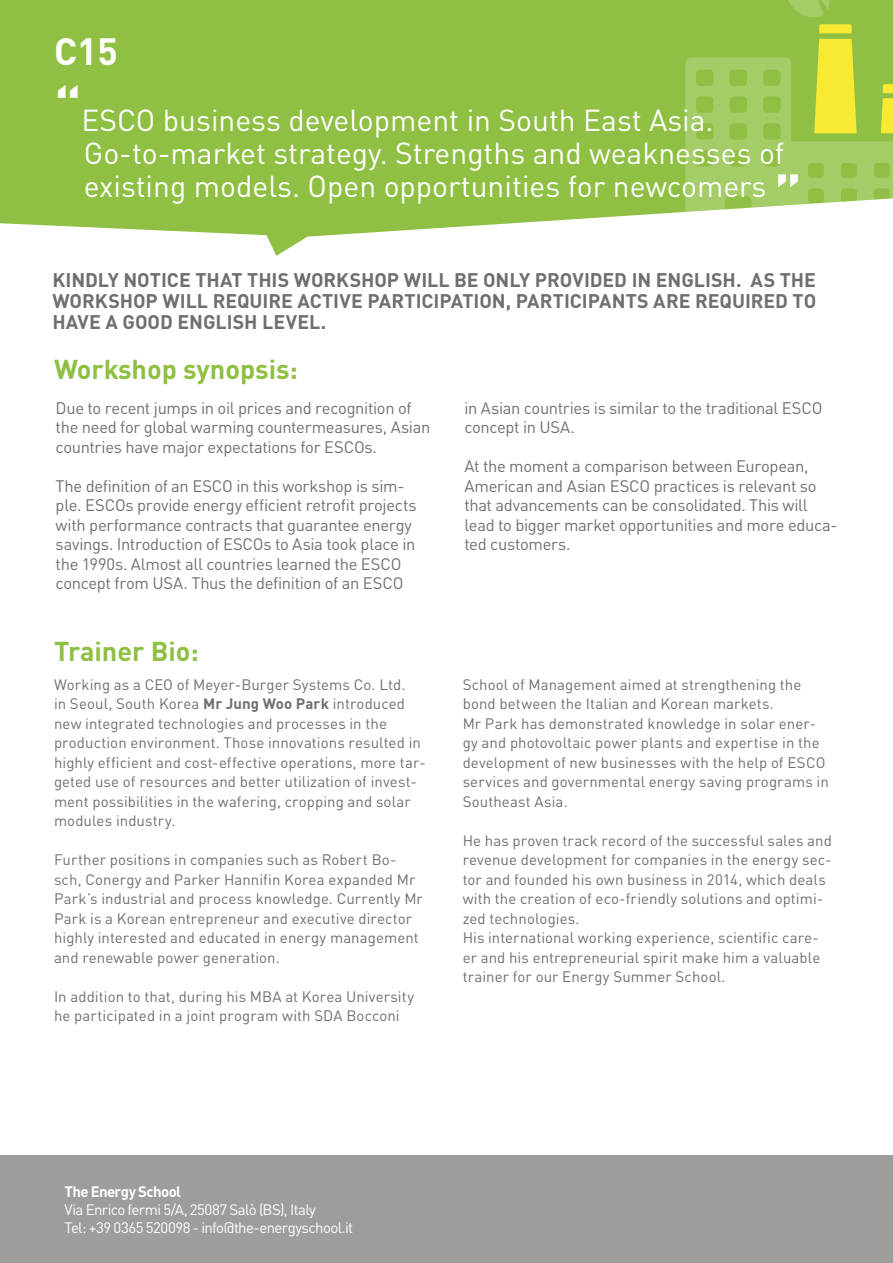
<style>
.page{position:relative;width:893px;height:1263px;background:#fff}
.page>*{position:absolute;margin:0;border:0;box-sizing:border-box;transform-origin:0 0}
.t1{font:700 37.5px "DINOT";color:#fff}
.t2{font:30px/33px "DINOT";color:#fff}
.t3{font:700 27px "DINOT";color:#8fc043}
.t4{font:700 19.5px/21px "DINOT";color:#706f6f;text-align:justify}
.t5{font:16.5px/19.5px "DINOT";letter-spacing:-.02em;color:#706f6f}
.t6{font:15px/19.5px "DINOT";letter-spacing:.005em;color:#706f6f}
.t7{font:15px/18px "DINOT";letter-spacing:-.04em;color:#fff}
.t8{font:700 15px "DINOT";letter-spacing:-.04em;color:#fff}
.s1{font-weight:700;font-size:57px}
.s2{font-weight:700}
</style>
<div class="page">
<div style="left:0;top:1155px;width:893px;height:108px;background:#9d9d9c"></div>
<svg style="left:0;top:0;width:893px;height:256px;background:#9dc85b"></svg>
<svg style="left:779px;top:0;width:73px;height:33px;background:#9fc748"></svg>
<svg style="left:685px;top:39px;width:208px;height:196px"></svg>
<h1 class="t1" style="left:54px;top:27px;width:65px">C15</h1>
<h2 class="t2" style="left:84px;top:104px;width:702px;text-indent:-30px"><span class="s1">“</span>ESCO business development in South East Asia.<br>Go-to-market strategy. Strengths and weaknesses of existing models. Open opportunities for newcomers</h2>
<h3 class="t4" style="left:52px;top:269px;width:765px">KINDLY NOTICE THAT THIS WORKSHOP WILL BE ONLY PROVIDED IN ENGLISH. AS THE WORKSHOP WILL REQUIRE ACTIVE PARTICIPATION, PARTICIPANTS ARE REQUIRED TO HAVE A GOOD ENGLISH LEVEL.</h3>
<h3 class="t3" style="left:54px;top:352px;width:245px">Workshop synopsis:</h3>
<p class="t5" style="left:56px;top:398px;width:376px">Due to recent jumps in oil prices and recognition of the need for global warming countermeasures, Asian countries have major expectations for ESCOs.</p>
<p class="t5" style="left:56px;top:476px;width:363px">The definition of an ESCO in this workshop is sim&shy;ple. ESCOs provide energy efficient retrofit projects with performance contracts that guarantee energy savings. Introduction of ESCOs to Asia took place in the 1990s. Almost all countries learned the ESCO concept from USA. Thus the definition of an ESCO</p>
<h3 class="t3" style="left:54px;top:634px;width:146px">Trainer Bio:</h3>
<p class="t6" style="left:54px;top:674px;width:373px">Working as a CEO of Meyer-Burger Systems Co. Ltd.<br>in Seoul, South Korea <span class="s2">Mr Jung Woo Park</span> introduced new integrated technologies and processes in the production environment. Those innovations resulted in highly efficient and cost-effective operations, more tar&shy;geted use of resources and better utilization of invest&shy;ment possibilities in the wafering, cropping and solar modules industry.</p>
<p class="t6" style="left:54px;top:850px;width:370px">Further positions in companies such as Robert Bo&shy;sch, Conergy and Parker Hannifin Korea expanded Mr Park’s industrial and process knowledge. Currently Mr Park is a Korean entrepreneur and executive director highly interested and educated in energy management and renewable power generation.</p>
<p class="t6" style="left:54px;top:986px;width:362px">In addition to that, during his MBA at Korea University he participated in a joint program with SDA Bocconi</p>
<p class="t5" style="left:464px;top:398px;width:360px">in Asian countries is similar to the traditional ESCO concept in USA.</p>
<p class="t5" style="left:464px;top:456px;width:375px">At the moment a comparison between European, American and Asian ESCO practices is relevant so that advancements can be consolidated. This will lead to bigger market opportunities and more educa&shy;ted customers.</p>
<p class="t6" style="left:463px;top:674px;width:368px">School of Management aimed at strengthening the bond between the Italian and Korean markets.<br>Mr Park has demonstrated knowledge in solar ener&shy;gy and photovoltaic power plants and expertise in the development of new businesses with the help of ESCO services and governmental energy saving programs in Southeast Asia.</p>
<p class="t6" style="left:463px;top:830px;width:371px">He has proven track record of the successful sales and revenue development for companies in the energy sec&shy;tor and founded his own business in 2014, which deals with the creation of eco-friendly solutions and optimi&shy;zed technologies.<br>His international working experience, scientific care&shy;er and his entrepreneurial spirit make him a valuable trainer for our Energy Summer School.</p>
<p class="t8" style="left:65px;top:1181px;width:118px">The Energy School</p>
<p class="t7" style="left:65px;top:1200px;width:290px">Via Enrico fermi 5/A, 25087 Salò (BS), Italy<br>Tel: +39 0365 520098 - info@the-energyschool.it</p>
</div>
